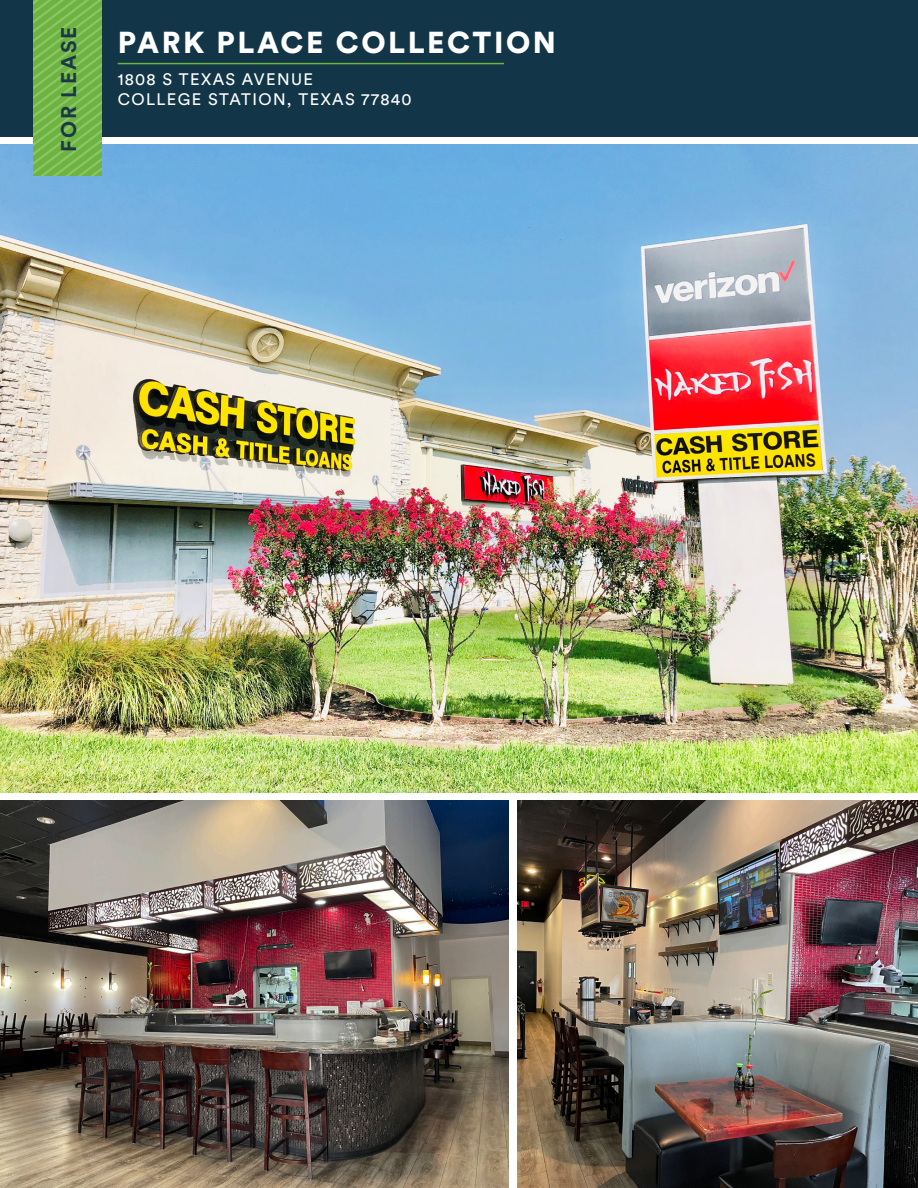
<style>
.page{position:relative;width:918px;height:1188px;background:#fff}
.page>*{position:absolute;margin:0;border:0;box-sizing:border-box;transform-origin:0 0}
.t1{font:900 30px "Circular Std";letter-spacing:.085em;color:#fff}
.t2{font:700 21px "Circular Std";letter-spacing:.085em;color:#1c3747}
.t3{font:16.5px/19.8px "Circular Std";letter-spacing:.085em;color:#fff}
</style>
<div class="page">
<div style="left:0;top:0;width:918px;height:136px;background:#123647"></div>
<hr style="left:118px;top:63px;width:386px;height:1px;background:#6cb43f">
<img style="left:0;top:145px;width:918px;height:647px">
<img style="left:0;top:801px;width:508px;height:387px">
<img style="left:517px;top:801px;width:401px;height:387px">
<svg style="left:34px;top:0;width:68px;height:175px;background:#75b84b"></svg>
<p class="t2" style="left:55px;top:152px;width:126px;rotate:-90deg">FOR LEASE</p>
<h1 class="t1" style="left:118px;top:22px;width:440px">PARK PLACE COLLECTION</h1>
<p class="t3" style="left:118px;top:69px;width:295px">1808 S TEXAS AVENUE<br>COLLEGE STATION, TEXAS 77840</p>
</div>
